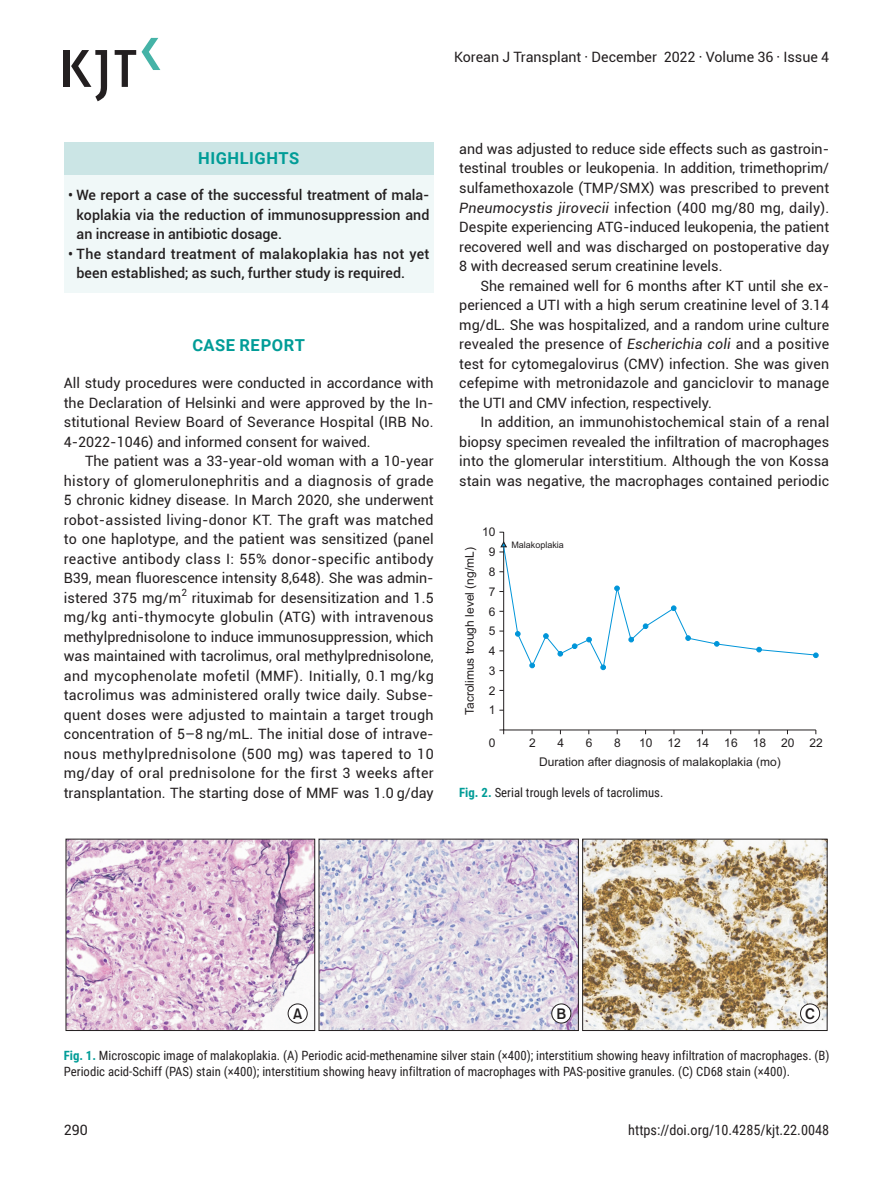
<style>
.page{position:relative;width:893px;height:1191px;background:#fff}
.page>*{position:absolute;margin:0;border:0;box-sizing:border-box;transform-origin:0 0}
.t1{font:700 16.5px "Roboto";letter-spacing:.03em;color:#009c97}
.t2{font:15px "Gothic 725 BT Bold A";color:#231f20}
.t3{font:14.25px/19.5px "Roboto";color:#231f20;text-align:justify}
.t4{font:500 14.25px/19.5px "Roboto";letter-spacing:.005em;color:#231f20;text-align:justify}
.t5{font:14.25px "Roboto Condensed";color:#231f20}
.t6{font:12.75px/16.5px "Roboto Condensed";color:#231f20}
.t7{font:12px/19.8px "Arial";color:#231f20;text-align:center}
.t8{font:9px "Arial";color:#231f20}
.s1{font-style:italic}
.s2{font-weight:700;color:#009c97}
</style>
<div class="page">
<svg style="left:115px;top:50px;width:21px;height:37px"></svg>
<svg style="left:71px;top:50px;width:36px;height:51px"></svg>
<div style="left:64px;top:50px;width:6px;height:37px;background:#231f20"></div>
<svg style="left:142px;top:38px;width:18px;height:32px"></svg>
<div style="left:64px;top:142px;width:370px;height:33px;background:#cbe5e5"></div>
<div style="left:64px;top:175px;width:370px;height:118px;background:#f0f8f8"></div>
<img style="left:65px;top:838px;width:763px;height:193px">
<svg style="left:499px;top:531px;width:318px;height:200px"></svg>
<svg style="left:499px;top:541px;width:320px;height:130px"></svg>
<p class="t3" style="left:454px;top:47px;width:377px">Korean J Transplant · December 2022 · Volume 36 · Issue 4</p>
<p class="t1" style="left:198px;top:147px;width:103px">HIGHLIGHTS</p>
<p class="t4" style="left:77px;top:185px;width:354px;text-indent:-9px">• We report a case of the successful treatment of mala&shy;koplakia via the reduction of immunosuppression and an increase in antibiotic dosage.</p>
<p class="t4" style="left:77px;top:243px;width:354px;text-indent:-9px">• The standard treatment of malakoplakia has not yet been established; as such, further study is required.</p>
<p class="t1" style="left:192px;top:334px;width:114px">CASE REPORT</p>
<p class="t3" style="left:64px;top:373px;width:371px">All study procedures were conducted in accordance with the Declaration of Helsinki and were approved by the In&shy;stitutional Review Board of Severance Hospital (IRB No.<br>4-2022-1046) and informed consent for waived.</p>
<p class="t3" style="left:64px;top:451px;width:371px;text-indent:21px">The patient was a 33-year-old woman with a 10-year history of glomerulonephritis and a diagnosis of grade 5 chronic kidney disease. In March 2020, she underwent robot-assisted living-donor KT. The graft was matched to one haplotype, and the patient was sensitized (panel reactive antibody class I: 55% donor-specific antibody B39, mean fluorescence intensity 8,648). She was admin&shy;istered 375 mg/m<sup>2</sup> rituximab for desensitization and 1.5 mg/kg anti-thymocyte globulin (ATG) with intravenous methylprednisolone to induce immunosuppression, which was maintained with tacrolimus, oral methylprednisolone, and mycophenolate mofetil (MMF). Initially, 0.1 mg/kg tacrolimus was administered orally twice daily. Subse&shy;quent doses were adjusted to maintain a target trough concentration of 5–8 ng/mL. The initial dose of intrave&shy;nous methylprednisolone (500 mg) was tapered to 10 mg/day of oral prednisolone for the first 3 weeks after transplantation. The starting dose of MMF was 1.0 g/day</p>
<p class="t3" style="left:459px;top:139px;width:371px">and was adjusted to reduce side effects such as gastroin&shy;testinal troubles or leukopenia. In addition, trimethoprim/ sulfamethoxazole (TMP/SMX) was prescribed to prevent <span class="s1">Pneumocystis jirovecii</span> infection (400 mg/80 mg, daily).<br>Despite experiencing ATG-induced leukopenia, the patient recovered well and was discharged on postoperative day 8 with decreased serum creatinine levels.</p>
<p class="t3" style="left:459px;top:275px;width:371px;text-indent:21px">She remained well for 6 months after KT until she ex&shy;perienced a UTI with a high serum creatinine level of 3.14 mg/dL. She was hospitalized, and a random urine culture revealed the presence of <span class="s1">Escherichia coli</span> and a positive test for cytomegalovirus (CMV) infection. She was given cefepime with metronidazole and ganciclovir to manage the UTI and CMV infection, respectively.</p>
<p class="t3" style="left:459px;top:412px;width:371px;text-indent:21px">In addition, an immunohistochemical stain of a renal biopsy specimen revealed the infiltration of macrophages into the glomerular interstitium. Although the von Kossa stain was negative, the macrophages contained periodic</p>
<p class="t7" style="left:482px;top:523px;width:15px">10<br>9<br>8<br>7<br>6<br>5<br>4<br>3<br>2</p>
<p class="t7" style="left:461px;top:715px;width:169px;rotate:-90deg">Tacrolimus trough level (ng/mL)</p>
<p class="t7" style="left:489px;top:701px;width:8px">1</p>
<p class="t8" style="left:511px;top:541px;width:54px">Malakoplakia</p>
<p class="t7" style="left:489px;top:734px;width:8px">0</p>
<p class="t6" style="left:459px;top:783px;width:206px"><span class="s2">Fig. 2.</span> Serial trough levels of tacrolimus.</p>
<p class="t7" style="left:529px;top:734px;width:8px">2</p>
<p class="t7" style="left:557px;top:734px;width:8px">4</p>
<p class="t7" style="left:586px;top:734px;width:8px">6</p>
<p class="t7" style="left:614px;top:734px;width:8px">8</p>
<p class="t7" style="left:639px;top:734px;width:15px">10</p>
<p class="t7" style="left:668px;top:734px;width:15px">12</p>
<p class="t7" style="left:696px;top:734px;width:15px">14</p>
<p class="t7" style="left:724px;top:734px;width:15px">16</p>
<p class="t7" style="left:753px;top:734px;width:15px">18</p>
<p class="t7" style="left:781px;top:734px;width:15px">20</p>
<p class="t7" style="left:809px;top:734px;width:15px">22</p>
<p class="t7" style="left:539px;top:753px;width:243px">Duration after diagnosis of malakoplakia (mo)</p>
<p class="t2" style="left:293px;top:1004px;width:11px">A</p>
<p class="t2" style="left:556px;top:1004px;width:11px">B</p>
<p class="t2" style="left:805px;top:1004px;width:11px">C</p>
<p class="t6" style="left:64px;top:1046px;width:767px"><span class="s2">Fig. 1.</span> Microscopic image of malakoplakia. (A) Periodic acid-methenamine silver stain (×400); interstitium showing heavy infiltration of macrophages. (B)<br>Periodic acid-Schiff (PAS) stain (×400); interstitium showing heavy infiltration of macrophages with PAS-positive granules. (C) CD68 stain (×400).</p>
<p class="t3" style="left:64px;top:1119px;width:26px">290</p>
<p class="t5" style="left:628px;top:1119px;width:202px">https://doi.org/10.4285/kjt.22.0048</p>
</div>
